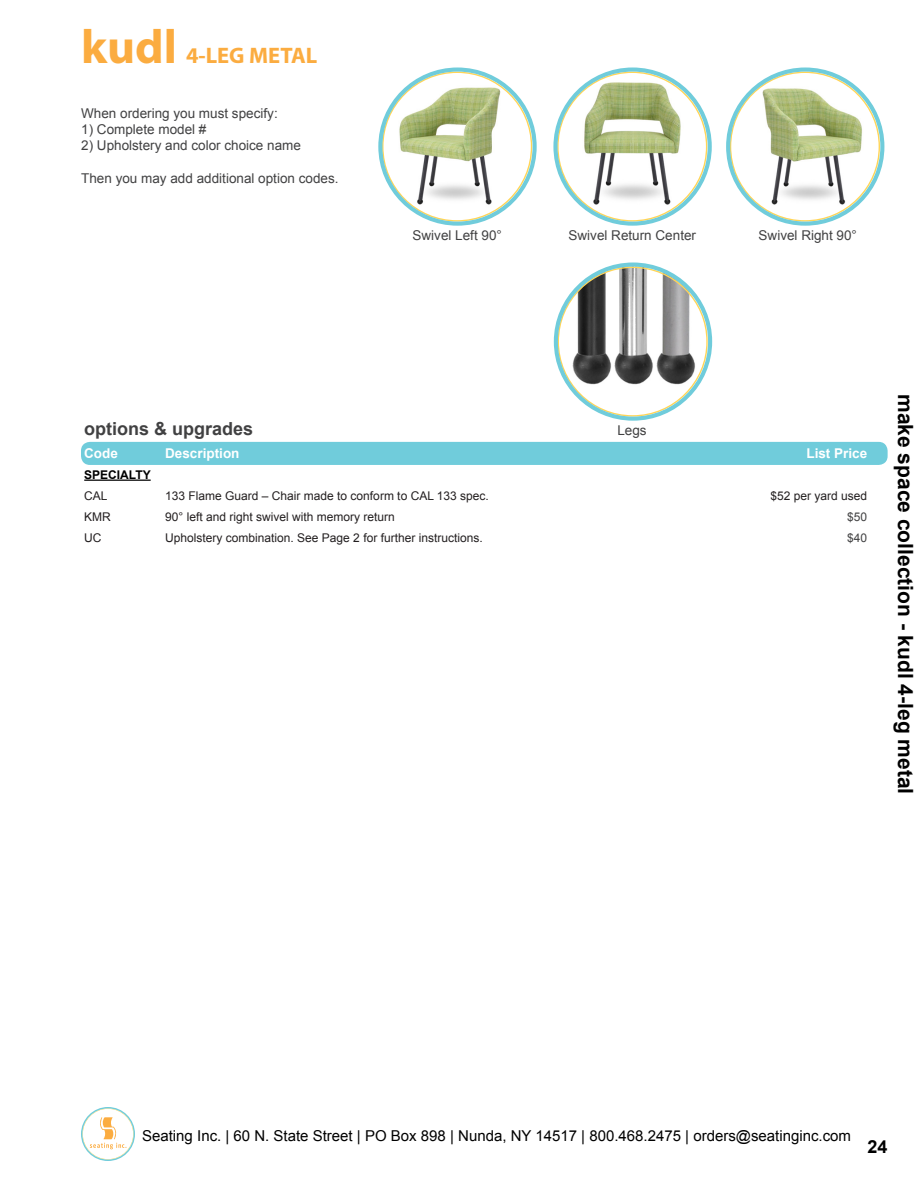
<style>
.page{position:relative;width:918px;height:1188px;background:#fff}
.page>*{position:absolute;margin:0;border:0;box-sizing:border-box;transform-origin:0 0}
.t1{font:700 22.5px "Myriad Pro";color:#fbac40}
.t2{font:700 21px "Arial";color:#000}
.t3{font:700 18px "Arial";color:#414142}
.t4{font:700 18px "Arial";color:#000}
.t5{font:15px "Arial";color:#000}
.t6{font:13.5px "Arial";color:#414142}
.t7{font:700 13.5px "Arial";color:#fff}
.t8{font:12px "Arial";color:#231f20}
.t9{font:700 12px "Arial";color:#000}
.t10{font:12px "Arial";color:#414142}
.s1{font-size:48px}
</style>
<div class="page">
<svg style="left:378px;top:68px;width:159px;height:158px"></svg>
<svg style="left:553px;top:68px;width:159px;height:158px"></svg>
<svg style="left:726px;top:68px;width:158px;height:158px"></svg>
<svg style="left:554px;top:263px;width:158px;height:158px"></svg>
<div style="left:81px;top:442px;width:807px;height:23px;background:#70ccdb;border-radius:9px"></div>
<hr style="left:84px;top:480px;width:67px;height:1px;background:#000">
<svg style="left:81px;top:1107px;width:54px;height:54px"></svg>
<h1 class="t1" style="left:81px;top:41px;width:238px"><span class="s1">kudl</span> 4-LEG METAL</h1>
<p class="t6" style="left:81px;top:104px;width:198px">When ordering you must specify:</p>
<p class="t6" style="left:81px;top:120px;width:127px">1) Complete model #</p>
<p class="t6" style="left:81px;top:137px;width:221px">2) Upholstery and color choice name</p>
<p class="t6" style="left:81px;top:169px;width:259px">Then you may add additional option codes.</p>
<p class="t6" style="left:413px;top:226px;width:91px">Swivel Left 90°</p>
<p class="t6" style="left:569px;top:226px;width:129px">Swivel Return Center</p>
<p class="t6" style="left:759px;top:226px;width:100px">Swivel Right 90°</p>
<h3 class="t3" style="left:84px;top:416px;width:171px">options &amp; upgrades</h3>
<p class="t7" style="left:84px;top:444px;width:35px">Code</p>
<p class="t7" style="left:165px;top:444px;width:76px">Description</p>
<p class="t7" style="left:806px;top:444px;width:62px">List Price</p>
<p class="t9" style="left:84px;top:467px;width:68px">SPECIALTY</p>
<p class="t8" style="left:84px;top:488px;width:25px">CAL</p>
<p class="t8" style="left:165px;top:488px;width:325px">133 Flame Guard – Chair made to conform to CAL 133 spec.</p>
<p class="t8" style="left:771px;top:488px;width:98px">$52 per yard used</p>
<p class="t8" style="left:84px;top:509px;width:28px">KMR</p>
<p class="t8" style="left:165px;top:509px;width:231px">90° left and right swivel with memory return</p>
<p class="t10" style="left:847px;top:509px;width:22px">$50</p>
<p class="t8" style="left:84px;top:530px;width:19px">UC</p>
<p class="t8" style="left:165px;top:530px;width:319px">Upholstery combination. See Page 2 for further instructions.</p>
<p class="t10" style="left:847px;top:530px;width:22px">$40</p>
<p class="t6" style="left:617px;top:421px;width:31px">Legs</p>
<h2 class="t2" style="left:920px;top:394px;width:402px;rotate:90deg">make space collection - kudl 4-leg metal</h2>
<p class="t5" style="left:142px;top:1126px;width:710px">Seating Inc. | 60 N. State Street | PO Box 898 | Nunda, NY 14517 | 800.468.2475 | orders@seatinginc.com</p>
<h3 class="t4" style="left:868px;top:1135px;width:22px">24</h3>
</div>
